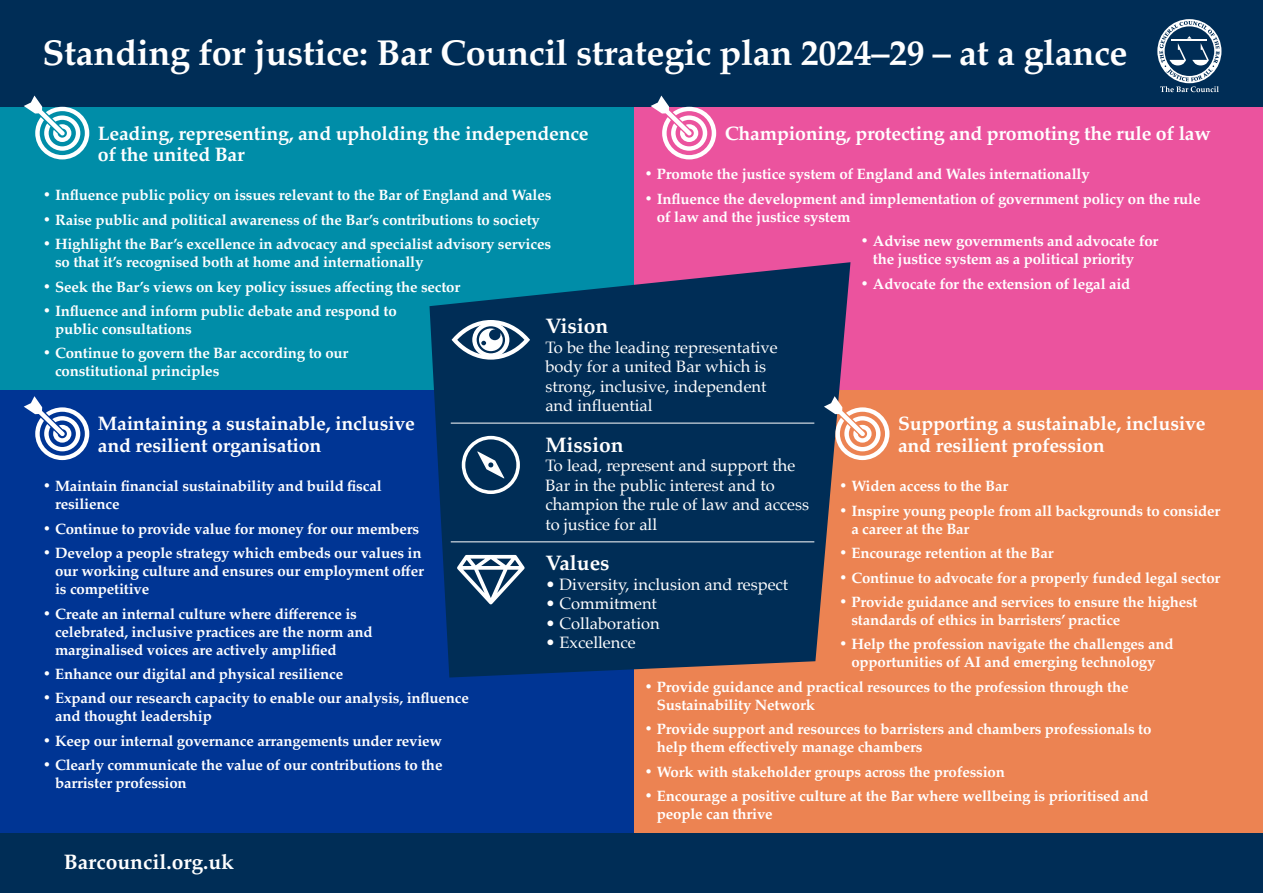
<style>
.page{position:relative;width:1263px;height:893px;background:#fff}
.page>*{position:absolute;margin:0;border:0;box-sizing:border-box;transform-origin:0 0}
.t1{font:700 36px "Palatino";letter-spacing:-.01em;color:#fff}
.t2{font:700 21px "Palatino";color:#fff}
.t3{font:700 19.5px/22.5px "Palatino";letter-spacing:-.01em;color:#fff}
.t4{font:16.5px/19.5px "Palatino";color:#fff}
.t5{font:700 15px/18px "Palatino";letter-spacing:-.01em;color:#fff}
</style>
<div class="page">
<div style="left:632px;top:106px;width:631px;height:285px;background:#eb539e"></div>
<div style="left:0;top:106px;width:634px;height:285px;background:#008da8"></div>
<div style="left:632px;top:390px;width:631px;height:465px;background:#ec8352"></div>
<div style="left:0;top:390px;width:634px;height:465px;background:#003594"></div>
<div style="left:0;top:833px;width:1263px;height:60px;background:#002d56"></div>
<div style="left:0;top:0;width:1263px;height:106px;background:#002d56"></div>
<svg style="left:24px;top:96px;width:65px;height:63px"></svg>
<svg style="left:651px;top:96px;width:65px;height:63px"></svg>
<svg style="left:24px;top:396px;width:65px;height:64px"></svg>
<svg style="left:429px;top:262px;width:421px;height:415px;background:#10365c"></svg>
<svg style="left:452px;top:320px;width:78px;height:40px;background:#7089a0"></svg>
<svg style="left:462px;top:436px;width:58px;height:58px;background:#3f617f"></svg>
<svg style="left:457px;top:555px;width:68px;height:49px;background:#5c7993"></svg>
<hr style="left:451px;top:423px;width:363px;height:1px;background:#fff">
<hr style="left:451px;top:541px;width:363px;height:1px;background:#fff">
<svg style="left:824px;top:396px;width:65px;height:64px"></svg>
<svg style="left:1157px;top:19px;width:64px;height:73px"></svg>
<p class="t1" style="left:43px;top:22px;width:1086px">Standing for justice: Bar Council strategic plan 2024–29 – at a glance</p>
<p class="t3" style="left:725px;top:122px;width:487px">Championing, protecting and promoting the rule of law</p>
<p class="t5" style="left:644px;top:165px;width:447px">• Promote the justice system of England and Wales internationally</p>
<p class="t5" style="left:657px;top:189px;width:545px;text-indent:-13px">• Influence the development and implementation of government policy on the rule of law and the justice system</p>
<p class="t5" style="left:873px;top:232px;width:287px;text-indent:-13px">• Advise new governments and advocate for the justice system as a political priority</p>
<p class="t5" style="left:860px;top:274px;width:272px">• Advocate for the extension of legal aid</p>
<p class="t3" style="left:98px;top:123px;width:492px;line-height:21px">Leading, representing, and upholding the independence of the united Bar</p>
<p class="t5" style="left:43px;top:186px;width:510px">• Influence public policy on issues relevant to the Bar of England and Wales</p>
<p class="t5" style="left:43px;top:210px;width:499px">• Raise public and political awareness of the Bar’s contributions to society</p>
<p class="t5" style="left:55px;top:235px;width:497px;text-indent:-13px">• Highlight the Bar’s excellence in advocacy and specialist advisory services so that it’s recognised both at home and internationally</p>
<p class="t5" style="left:43px;top:277px;width:419px">• Seek the Bar’s views on key policy issues affecting the sector</p>
<p class="t5" style="left:55px;top:301px;width:343px;text-indent:-13px">• Influence and inform public debate and respond to public consultations</p>
<p class="t5" style="left:55px;top:344px;width:295px;text-indent:-13px">• Continue to govern the Bar according to our constitutional principles</p>
<p class="t2" style="left:545px;top:308px;width:65px">Vision</p>
<p class="t4" style="left:545px;top:337px;width:234px">To be the leading representative body for a united Bar which is strong, inclusive, independent and influential</p>
<p class="t2" style="left:545px;top:426px;width:80px">Mission</p>
<p class="t4" style="left:545px;top:456px;width:265px">To lead, represent and support the<br>Bar in the public interest and to champion the rule of law and access to justice for all</p>
<p class="t2" style="left:545px;top:545px;width:66px">Values</p>
<p class="t4" style="left:545px;top:574px;width:244px">• Diversity, inclusion and respect</p>
<p class="t4" style="left:545px;top:594px;width:113px">• Commitment</p>
<p class="t4" style="left:545px;top:613px;width:116px">• Collaboration</p>
<p class="t4" style="left:545px;top:633px;width:92px">• Excellence</p>
<p class="t3" style="left:98px;top:412px;width:318px">Maintaining a sustainable, inclusive and resilient organisation</p>
<p class="t5" style="left:55px;top:477px;width:328px;text-indent:-13px">• Maintain financial sustainability and build fiscal resilience</p>
<p class="t5" style="left:43px;top:519px;width:378px">• Continue to provide value for money for our members</p>
<p class="t5" style="left:55px;top:544px;width:370px;text-indent:-13px">• Develop a people strategy which embeds our values in our working culture and ensures our employment offer is competitive</p>
<p class="t5" style="left:55px;top:604px;width:319px;text-indent:-13px">• Create an internal culture where difference is celebrated, inclusive practices are the norm and marginalised voices are actively amplified</p>
<p class="t5" style="left:43px;top:664px;width:302px">• Enhance our digital and physical resilience</p>
<p class="t5" style="left:55px;top:689px;width:415px;text-indent:-13px">• Expand our research capacity to enable our analysis, influence and thought leadership</p>
<p class="t5" style="left:43px;top:731px;width:401px">• Keep our internal governance arrangements under review</p>
<p class="t5" style="left:55px;top:756px;width:389px;text-indent:-13px">• Clearly communicate the value of our contributions to the barrister profession</p>
<p class="t3" style="left:898px;top:412px;width:309px">Supporting a sustainable, inclusive and resilient profession</p>
<p class="t5" style="left:839px;top:477px;width:171px">• Widen access to the Bar</p>
<p class="t5" style="left:851px;top:501px;width:371px;text-indent:-13px">• Inspire young people from all backgrounds to consider a career at the Bar</p>
<p class="t5" style="left:839px;top:544px;width:216px">• Encourage retention at the Bar</p>
<p class="t5" style="left:839px;top:568px;width:383px">• Continue to advocate for a properly funded legal sector</p>
<p class="t5" style="left:851px;top:592px;width:348px;text-indent:-13px">• Provide guidance and services to ensure the highest standards of ethics in barristers’ practice</p>
<p class="t5" style="left:839px;top:635px;width:336px;text-align:center">• Help the profession navigate the challenges and opportunities of AI and emerging technology</p>
<p class="t5" style="left:657px;top:677px;width:473px;text-indent:-13px">• Provide guidance and practical resources to the profession through the<br>Sustainability Network</p>
<p class="t5" style="left:657px;top:720px;width:496px;text-indent:-13px">• Provide support and resources to barristers and chambers professionals to help them effectively manage chambers</p>
<p class="t5" style="left:644px;top:762px;width:362px">• Work with stakeholder groups across the profession</p>
<p class="t5" style="left:657px;top:786px;width:493px;text-indent:-13px">• Encourage a positive culture at the Bar where wellbeing is prioritised and people can thrive</p>
<p class="t2" style="left:64px;top:844px;width:172px">Barcouncil.org.uk</p>
</div>
